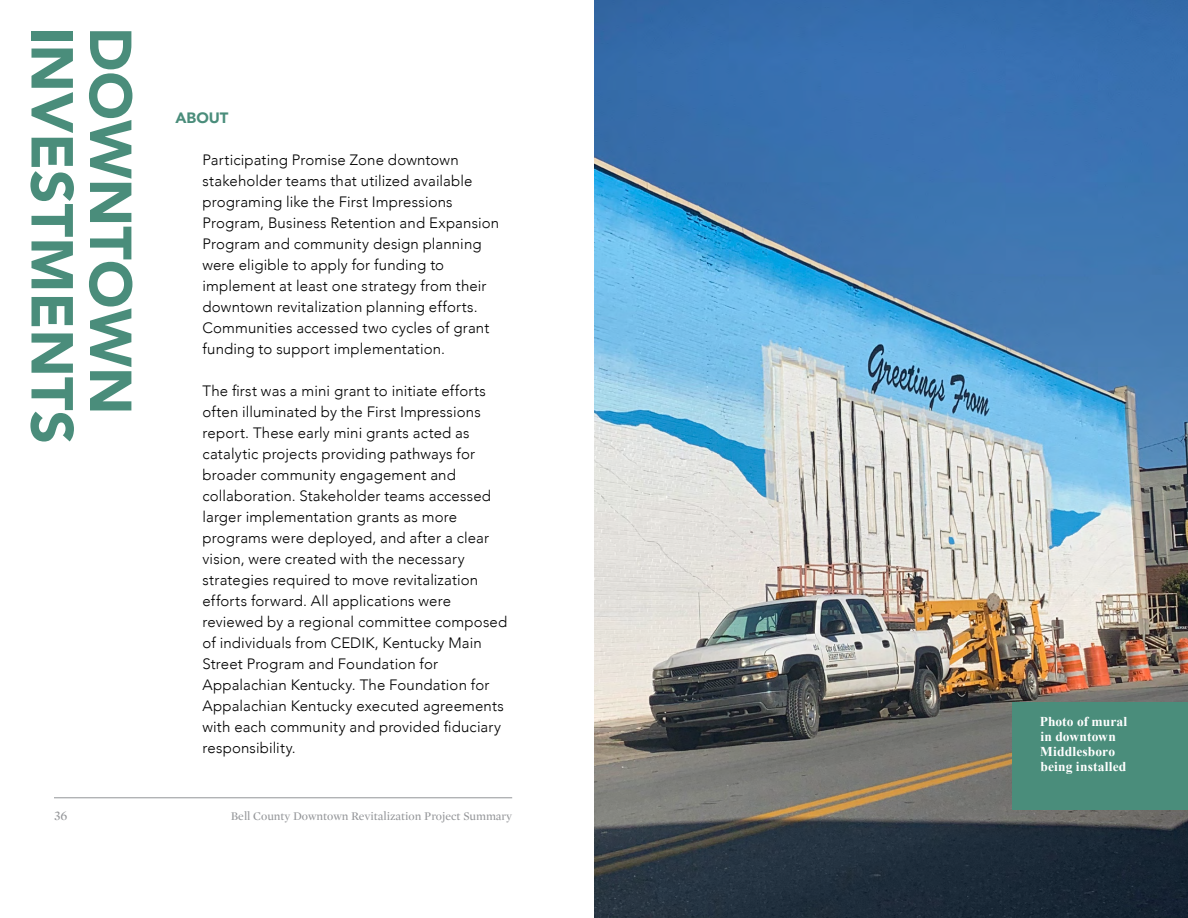
<style>
.page{position:relative;width:1188px;height:918px;background:#fff}
.page>*{position:absolute;margin:0;border:0;box-sizing:border-box;transform-origin:0 0}
.t1{font:900 58.5px "Avenir";color:#4a8d7b}
.t2{font:300 15px/21px "Avenir";letter-spacing:.01em;color:#000}
.t3{font:900 15px "Avenir";color:#4a8d7b}
.t4{font:700 13.5px/15px "Times New Roman";letter-spacing:.01em;color:#fff}
.t5{font:13.5px "Mercury Display";color:#939598}
.t6{font:12px "Mercury Display";color:#939598}
</style>
<div class="page">
<hr style="left:54px;top:797px;width:458px;height:1px;background:#939598">
<img style="left:594px;top:0;width:594px;height:918px">
<div style="left:1012px;top:702px;width:176px;height:108px;background:#4a8d7b"></div>
<h1 class="t1" style="left:102px;top:27px;width:419px;rotate:90deg">INVESTMENTS</h1>
<h1 class="t1" style="left:160px;top:27px;width:389px;rotate:90deg">DOWNTOWN</h1>
<p class="t3" style="left:176px;top:105px;width:55px">ABOUT</p>
<p class="t2" style="left:202px;top:149px;width:298px">Participating Promise Zone downtown stakeholder teams that utilized available programing like the First Impressions Program, Business Retention and Expansion Program and community design planning were eligible to apply for funding to implement at least one strategy from their downtown revitalization planning efforts.<br>Communities accessed two cycles of grant funding to support implementation.</p>
<p class="t2" style="left:202px;top:380px;width:306px">The first was a mini grant to initiate efforts often illuminated by the First Impressions report. These early mini grants acted as catalytic projects providing pathways for broader community engagement and collaboration. Stakeholder teams accessed larger implementation grants as more programs were deployed, and after a clear vision, were created with the necessary strategies required to move revitalization efforts forward. All applications were reviewed by a regional committee composed of individuals from CEDIK, Kentucky Main Street Program and Foundation for Appalachian Kentucky. The Foundation for Appalachian Kentucky executed agreements with each community and provided fiduciary responsibility.</p>
<p class="t5" style="left:54px;top:806px;width:15px">36</p>
<p class="t6" style="left:231px;top:807px;width:283px">Bell County Downtown Revitalization Project Summary</p>
<p class="t4" style="left:1040px;top:714px;width:89px">Photo of mural in downtown<br>Middlesboro being installed</p>
</div>
